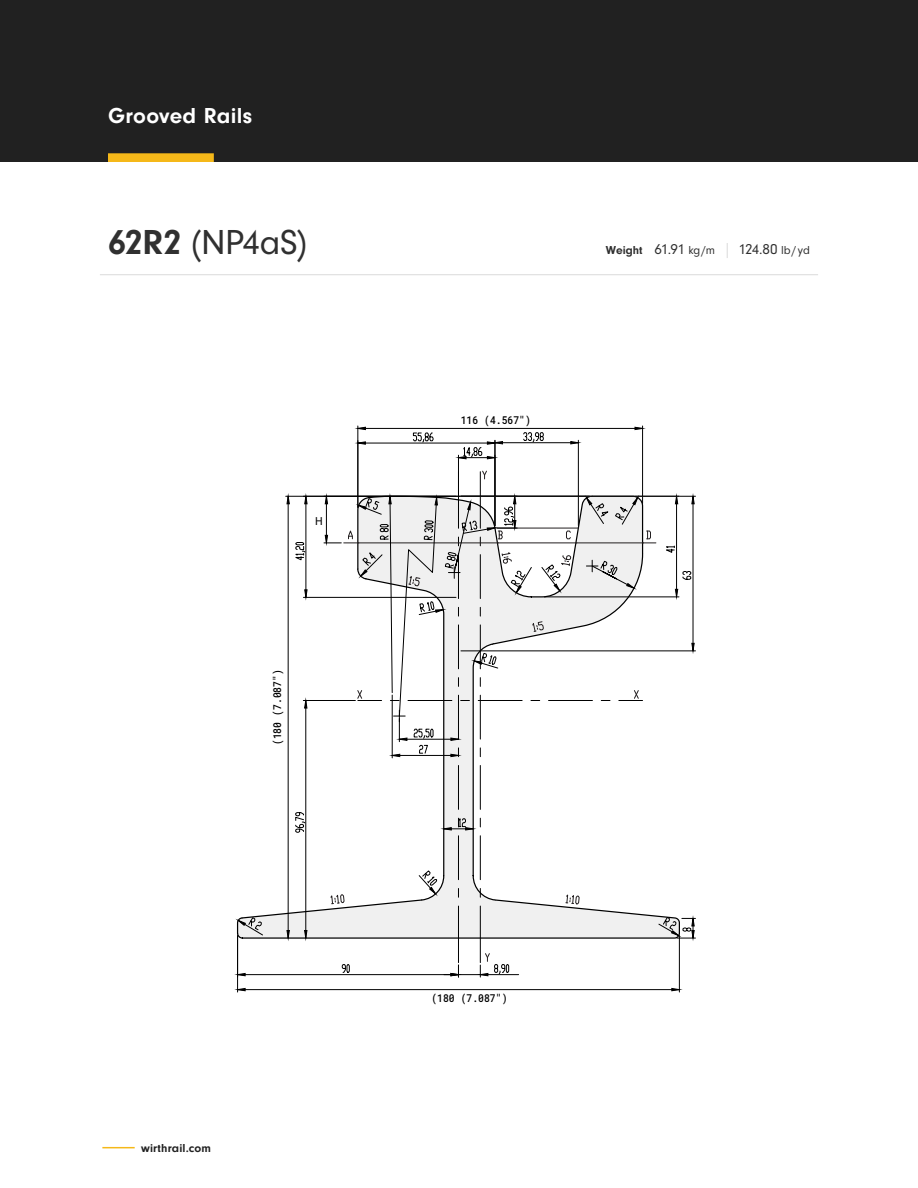
<style>
.page{position:relative;width:918px;height:1188px;background:#fff}
.page>*{position:absolute;margin:0;border:0;box-sizing:border-box;transform-origin:0 0}
.t1{font:36px "Neuzeit Gro";letter-spacing:-.015em;color:#303030}
.t2{font:700 22.5px "Neuzeit Gro";letter-spacing:.015em;color:#fff}
.t3{font:15px "Neuzeit Gro";color:#303030}
.t4{font:700 12px "Neuzeit Gro";color:#303030}
.t5{font:700 12px "Neuzeit Gro";letter-spacing:.015em;color:#212121}
.t6{font:11.7px "Myriad Pro";color:#000}
.t7{font:500 10.8px "Roboto Mono";color:#000;scale:.91 1}
.s1{font-weight:700}
.s2{font-weight:400;font-size:15px}
.s3{font-weight:400}
.s4{font-size:12px}
</style>
<div class="page">
<div style="left:0;top:0;width:918px;height:163px;background:#212121"></div>
<div style="left:108px;top:153px;width:106px;height:12px;background:#f5b819"></div>
<div style="left:0;top:163px;width:918px;height:15px;background:#fff"></div>
<hr style="left:102px;top:1147px;width:33px;height:1px;background:#f5b819">
<svg style="left:285px;top:490px;width:396px;height:449px"></svg>
<hr style="left:549px;top:700px;width:43px;height:1px;background:#000">
<hr style="left:495px;top:528px;width:83px;height:1px;background:#231f20">
<hr style="left:344px;top:542px;width:312px;height:1px;background:#231f20">
<svg style="left:691px;top:643px;width:4px;height:9px"></svg>
<svg style="left:691px;top:497px;width:4px;height:8px"></svg>
<hr style="left:461px;top:650px;width:234px;height:1px;background:#000">
<hr style="left:635px;top:496px;width:60px;height:1px;background:#000">
<hr style="left:693px;top:496px;width:1px;height:155px;background:#000">
<svg style="left:682px;top:571px;width:10px;height:9px"></svg>
<svg style="left:324px;top:497px;width:4px;height:8px"></svg>
<svg style="left:324px;top:535px;width:17px;height:9px"></svg>
<hr style="left:326px;top:496px;width:1px;height:47px;background:#000">
<svg style="left:238px;top:988px;width:8px;height:4px"></svg>
<svg style="left:671px;top:988px;width:8px;height:4px"></svg>
<hr style="left:237px;top:936px;width:1px;height:56px;background:#000">
<hr style="left:679px;top:936px;width:1px;height:56px;background:#000">
<hr style="left:238px;top:989px;width:441px;height:1px;background:#000">
<svg style="left:304px;top:497px;width:4px;height:8px"></svg>
<svg style="left:304px;top:589px;width:4px;height:8px"></svg>
<hr style="left:303px;top:597px;width:153px;height:1px;background:#000">
<hr style="left:305px;top:496px;width:1px;height:101px;background:#000">
<svg style="left:292px;top:542px;width:14px;height:19px"></svg>
<svg style="left:355px;top:162px;width:221px;height:829px"></svg>
<hr style="left:392px;top:695px;width:1px;height:63px;background:#000">
<svg style="left:286px;top:497px;width:4px;height:8px"></svg>
<hr style="left:286px;top:496px;width:304px;height:1px;background:#000">
<hr style="left:288px;top:496px;width:1px;height:442px;background:#000">
<svg style="left:358px;top:427px;width:8px;height:3px"></svg>
<svg style="left:634px;top:427px;width:8px;height:3px"></svg>
<hr style="left:357px;top:426px;width:1px;height:81px;background:#000">
<hr style="left:642px;top:426px;width:1px;height:78px;background:#000">
<hr style="left:358px;top:428px;width:285px;height:1px;background:#000">
<svg style="left:675px;top:589px;width:3px;height:9px"></svg>
<svg style="left:675px;top:497px;width:3px;height:8px"></svg>
<hr style="left:544px;top:596px;width:135px;height:1px;background:#000">
<hr style="left:676px;top:496px;width:1px;height:101px;background:#000">
<svg style="left:663px;top:546px;width:12px;height:8px"></svg>
<svg style="left:570px;top:441px;width:8px;height:4px"></svg>
<hr style="left:495px;top:440px;width:1px;height:86px;background:#000">
<hr style="left:578px;top:440px;width:1px;height:86px;background:#000">
<hr style="left:495px;top:442px;width:83px;height:1px;background:#000">
<svg style="left:522px;top:432px;width:22px;height:11px"></svg>
<svg style="left:586px;top:560px;width:49px;height:29px"></svg>
<hr style="left:444px;top:974px;width:75px;height:1px;background:#000">
<svg style="left:238px;top:973px;width:8px;height:4px"></svg>
<svg style="left:450px;top:965px;width:9px;height:12px"></svg>
<hr style="left:238px;top:974px;width:220px;height:1px;background:#000">
<svg style="left:341px;top:964px;width:9px;height:9px"></svg>
<svg style="left:658px;top:916px;width:37px;height:23px"></svg>
<svg style="left:304px;top:701px;width:4px;height:8px"></svg>
<hr style="left:303px;top:700px;width:52px;height:1px;background:#000">
<hr style="left:305px;top:700px;width:1px;height:238px;background:#000">
<svg style="left:295px;top:812px;width:11px;height:21px"></svg>
<svg style="left:458px;top:441px;width:45px;height:19px"></svg>
<svg style="left:358px;top:441px;width:8px;height:4px"></svg>
<hr style="left:495px;top:441px;width:1px;height:85px;background:#000">
<hr style="left:358px;top:443px;width:137px;height:1px;background:#000">
<svg style="left:412px;top:432px;width:22px;height:11px"></svg>
<svg style="left:480px;top:952px;width:30px;height:25px"></svg>
<svg style="left:565px;top:893px;width:15px;height:12px"></svg>
<svg style="left:237px;top:870px;width:201px;height:69px"></svg>
<svg style="left:619px;top:689px;width:24px;height:12px"></svg>
<svg style="left:585px;top:497px;width:66px;height:46px"></svg>
<svg style="left:348px;top:495px;width:229px;height:262px"></svg>
<svg style="left:481px;top:470px;width:7px;height:10px"></svg>
<hr style="left:461px;top:496px;width:218px;height:1px;background:#000">
<hr style="left:100px;top:274px;width:718px;height:1px;background:#dadada">
<svg style="left:727px;top:243px;width:1px;height:15px"></svg>
<h2 class="t2" style="left:108px;top:103px;width:146px">Grooved Rails</h2>
<h1 class="t1" style="left:108px;top:222px;width:201px"><span class="s1">62R2</span> (NP4aS)</h1>
<p class="t6" style="left:315px;top:514px;width:9px">H</p>
<p class="t7" style="left:270px;top:745px;width:85px;rotate:-90deg">(180 (7.087")</p>
<p class="t5" style="left:141px;top:1141px;width:71px">wirthrail.com</p>
<p class="t7" style="left:461px;top:412px;width:79px">116 (4.567")</p>
<p class="t4" style="left:606px;top:243px;width:111px">Weight <span class="s2">61.91</span> <span class="s3">kg/m</span></p>
<h3 class="t3" style="left:738px;top:241px;width:73px">124.80 <span class="s4">lb/yd</span></h3>
<p class="t7" style="left:431px;top:990px;width:85px">(180 (7.087")</p>
</div>
